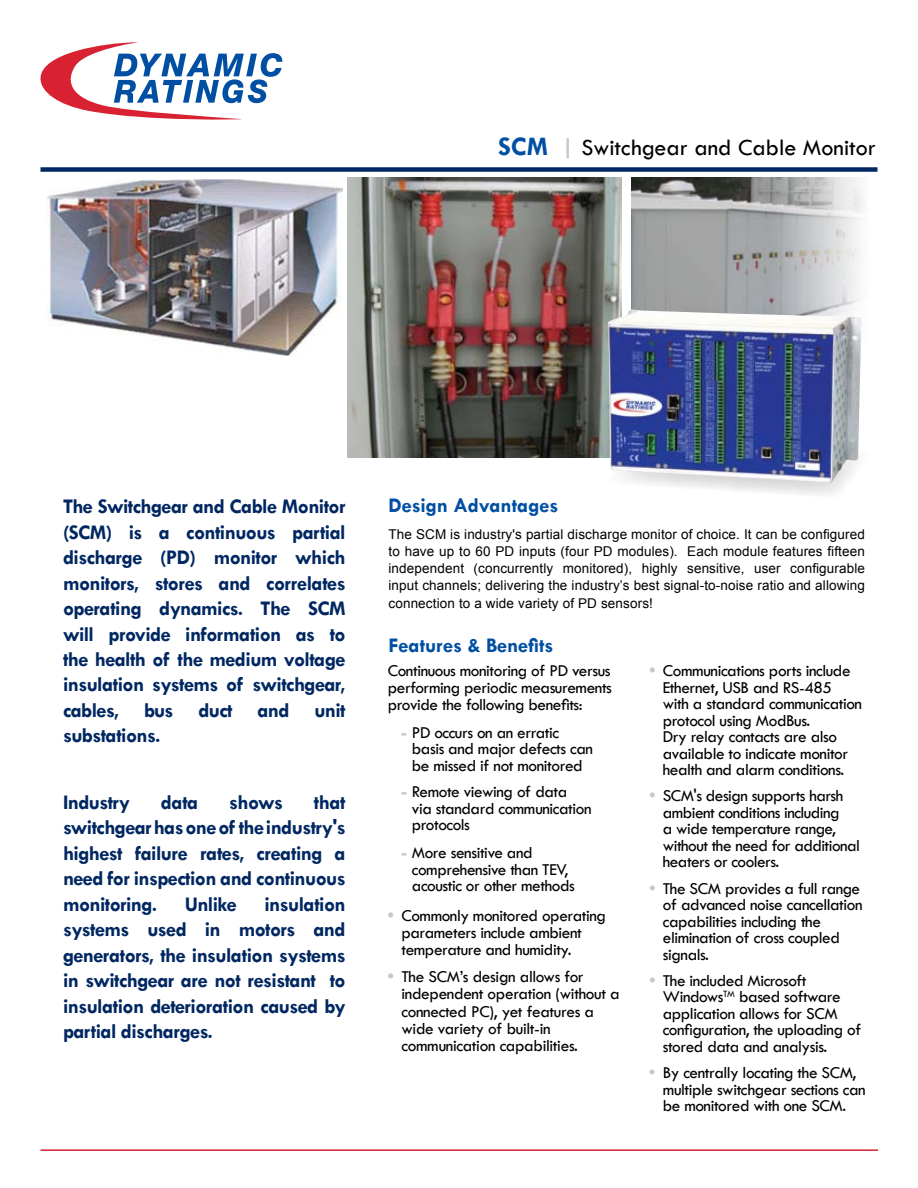
<style>
.page{position:relative;width:918px;height:1188px;background:#fff}
.page>*{position:absolute;margin:0;border:0;box-sizing:border-box;transform-origin:0 0}
.t1{font:24px "Tw Cen";color:#000}
.t2{font:700 21px/25.5px "Tw Cen";letter-spacing:-.03em;color:#002762;text-align:justify}
.t3{font:700 21px "Tw Cen";letter-spacing:-.005em;color:#004fa3}
.t4{font:17.25px/16.5px "Tw Cen";letter-spacing:-.025em;color:#000}
.t5{font:13.5px/17.2px "Arial";letter-spacing:.01em;color:#000;text-align:justify}
.s1{font-weight:700;font-size:27px;color:#004fa3}
.s2{font-weight:700;color:#c6c8ca}
</style>
<div class="page">
<img style="left:631px;top:177px;width:232px;height:133px">
<svg style="left:41px;top:42px;width:241px;height:78px"></svg>
<div style="left:40px;top:167px;width:838px;height:5px;background:#002762"></div>
<hr style="left:40px;top:1149px;width:838px;height:2px;background:#d92231">
<img style="left:48px;top:180px;width:294px;height:176px">
<img style="left:347px;top:177px;width:274px;height:281px">
<svg style="left:599px;top:437px;width:245px;height:57px"></svg>
<img style="left:608px;top:310px;width:254px;height:173px">
<h1 class="t1" style="left:498px;top:133px;width:379px"><span class="s1">SCM</span> <span class="s2">|</span> Switchgear and Cable Monitor</h1>
<p class="t2" style="left:63px;top:493px;width:284px">The Switchgear and Cable Monitor (SCM) is a continuous partial discharge (PD) monitor which monitors, stores and correlates operating dynamics. The SCM will provide information as to the health of the medium voltage insulation systems of switchgear, cables, bus duct and unit substations.</p>
<p class="t2" style="left:63px;top:789px;width:284px;text-indent:251px">that switchgear has one of the industry's highest failure rates, creating a need for inspection and continuous monitoring.</p>
<p class="t2" style="left:63px;top:789px;width:69px">Industry</p>
<p class="t2" style="left:161px;top:789px;width:39px">data</p>
<p class="t2" style="left:229px;top:789px;width:55px">shows</p>
<p class="t2" style="left:63px;top:891px;width:284px;text-indent:201px">insulation systems used in motors and generators, the insulation systems in switchgear are not resistant to insulation deterioration caused by partial discharges.</p>
<p class="t2" style="left:185px;top:891px;width:54px">Unlike</p>
<p class="t3" style="left:388px;top:492px;width:171px">Design Advantages</p>
<p class="t5" style="left:388px;top:525px;width:478px">The SCM is industry's partial discharge monitor of choice. It can be configured to have up to 60 PD inputs (four PD modules). Each module features fifteen independent (concurrently monitored), highly sensitive, user configurable input channels; delivering the industry’s best signal-to-noise ratio and allowing connection to a wide variety of PD sensors!</p>
<p class="t3" style="left:388px;top:633px;width:166px">Features &amp; Benefits</p>
<p class="t4" style="left:388px;top:662px;width:226px;line-height:17.2px;text-align:justify">Continuous monitoring of PD versus performing periodic measurements provide the following benefits:</p>
<p class="t4" style="left:412px;top:724px;width:183px;text-indent:-11px"><span class="s2">-</span> PD occurs on an erratic basis and major defects can be missed if not monitored</p>
<p class="t4" style="left:412px;top:783px;width:181px;text-indent:-11px"><span class="s2">-</span> Remote viewing of data via standard communication protocols</p>
<p class="t4" style="left:412px;top:845px;width:164px;text-indent:-11px"><span class="s2">-</span> More sensitive and comprehensive than TEV, acoustic or other methods</p>
<p class="t4" style="left:401px;top:906px;width:206px;line-height:17.2px;text-indent:-14px"><span class="s2">•</span> Commonly monitored operating parameters include ambient temperature and humidity.</p>
<p class="t4" style="left:401px;top:968px;width:220px;line-height:17.2px;text-indent:-14px"><span class="s2">•</span> The SCM’s design allows for independent operation (without a connected PC), yet features a wide variety of built-in communication capabilities.</p>
<p class="t4" style="left:663px;top:662px;width:201px;text-indent:-14px"><span class="s2">•</span> Communications ports include<br>Ethernet, USB and RS-485 with a standard communication protocol using ModBus.<br>Dry relay contacts are also available to indicate monitor health and alarm conditions.</p>
<p class="t4" style="left:663px;top:788px;width:199px;text-indent:-14px"><span class="s2">•</span> SCM's design supports harsh ambient conditions including<br>a wide temperature range, without the need for additional heaters or coolers.</p>
<p class="t4" style="left:663px;top:880px;width:201px;text-indent:-14px"><span class="s2">•</span> The SCM provides a full range of advanced noise cancellation capabilities including the elimination of cross coupled signals.</p>
<p class="t4" style="left:663px;top:972px;width:200px;text-indent:-13px"><span class="s2">•</span> The included Microsoft<br>Windows<sup>TM</sup> based software application allows for SCM configuration, the uploading of stored data and analysis.</p>
<p class="t4" style="left:663px;top:1064px;width:205px;text-indent:-14px"><span class="s2">•</span> By centrally locating the SCM, multiple switchgear sections can be monitored with one SCM.</p>
</div>
